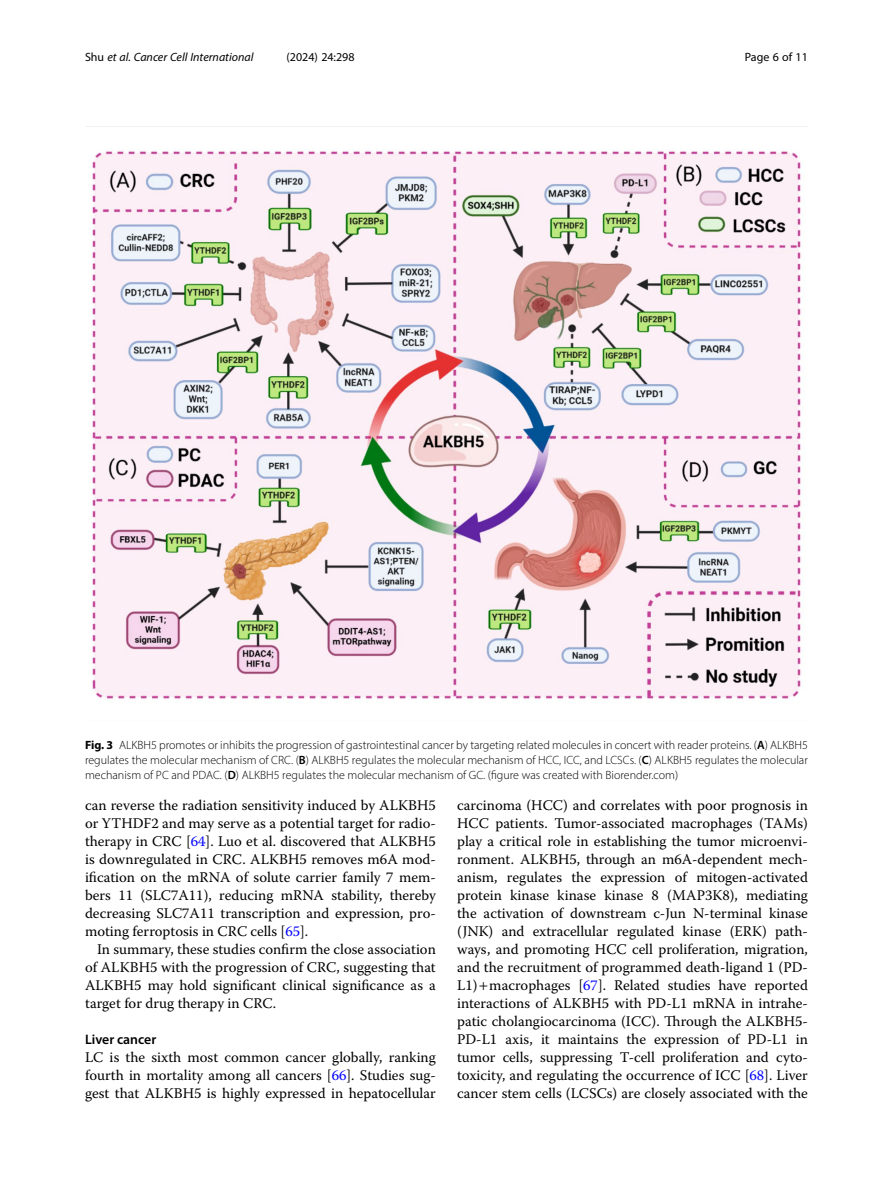
<style>
.page{position:relative;width:893px;height:1191px;background:#fff}
.page>*{position:absolute;margin:0;border:0;box-sizing:border-box;transform-origin:0 0}
.Body_Text{font:14.7px/18px "Warnock Pro";color:#000;text-align:justify}
.Body_Text_Indent{font:14.7px/18px "Warnock Pro";color:#000;text-align:justify}
.Head_2{font:600 13.8px "Myriad Pro";color:#000}
.Figure_Caption{font:300 12px/15px "Myriad Pro";color:#000;text-align:justify}
.t1{font:italic 12px "Myriad Pro";color:#000}
.t2{font:12px "Myriad Pro";color:#000}
.s1{font-style:normal}
.s2{font-weight:700}
.s3{font-weight:600}
.s4{color:#00f}
</style>
<div class="page">
<img style="left:85px;top:126px;width:723px;height:573px">
<p class="t1" style="left:85px;top:50px;width:170px"><span class="s1">Shu</span> et al. Cancer Cell International</p>
<p class="t2" style="left:287px;top:50px;width:70px">(2024) 24:298</p>
<p class="t2" style="left:745px;top:50px;width:65px">Page 6 of 11</p>
<p class="Figure_Caption" style="left:85px;top:737px;width:724px"><span class="s2">Fig. 3</span> ALKBH5 promotes or inhibits the progression of gastrointestinal cancer by targeting related molecules in concert with reader proteins. (<span class="s3">A</span>) ALKBH5 regulates the molecular mechanism of CRC. (<span class="s3">B</span>) ALKBH5 regulates the molecular mechanism of HCC, ICC, and LCSCs. (<span class="s3">C</span>) ALKBH5 regulates the molecular mechanism of PC and PDAC. (<span class="s3">D</span>) ALKBH5 regulates the molecular mechanism of GC. (figure was created with Biorender.com)</p>
<p class="Body_Text_Indent" style="left:85px;top:796px;width:352px">can reverse the radiation sensitivity induced by ALKBH5 or YTHDF2 and may serve as a potential target for radio&shy;therapy in CRC [<span class="s4">64</span>]. Luo et al. discovered that ALKBH5 is downregulated in CRC. ALKBH5 removes m6A mod&shy;ification on the mRNA of solute carrier family 7 mem&shy;bers 11 (SLC7A11), reducing mRNA stability, thereby decreasing SLC7A11 transcription and expression, pro&shy;moting ferroptosis in CRC cells [<span class="s4">65</span>].</p>
<p class="Body_Text_Indent" style="left:85px;top:940px;width:352px;text-indent:12px">In summary, these studies confirm the close association of ALKBH5 with the progression of CRC, suggesting that ALKBH5 may hold significant clinical significance as a target for drug therapy in CRC.</p>
<p class="Head_2" style="left:85px;top:1031px;width:73px">Liver cancer</p>
<p class="Body_Text" style="left:85px;top:1048px;width:352px">LC is the sixth most common cancer globally, ranking fourth in mortality among all cancers [<span class="s4">66</span>]. Studies sug&shy;gest that ALKBH5 is highly expressed in hepatocellular</p>
<p class="Body_Text" style="left:457px;top:796px;width:352px">carcinoma (HCC) and correlates with poor prognosis in HCC patients. Tumor-associated macrophages (TAMs) play a critical role in establishing the tumor microenvi&shy;ronment. ALKBH5, through an m6A-dependent mech&shy;anism, regulates the expression of mitogen-activated protein kinase kinase kinase 8 (MAP3K8), mediating the activation of downstream c-Jun N-terminal kinase (JNK) and extracellular regulated kinase (ERK) path&shy;ways, and promoting HCC cell proliferation, migration, and the recruitment of programmed death-ligand 1 (PD-L1) macrophages [<span class="s4">67</span>]. Related studies have reported interactions of ALKBH5 with PD-L1 mRNA in intrahe&shy;patic cholangiocarcinoma (ICC). Through the ALKBH5- PD-L1 axis, it maintains the expression of PD-L1 in tumor cells, suppressing T-cell proliferation and cyto&shy;toxicity, and regulating the occurrence of ICC [<span class="s4">68</span>]. Liver cancer stem cells (LCSCs) are closely associated with the</p>
</div>
